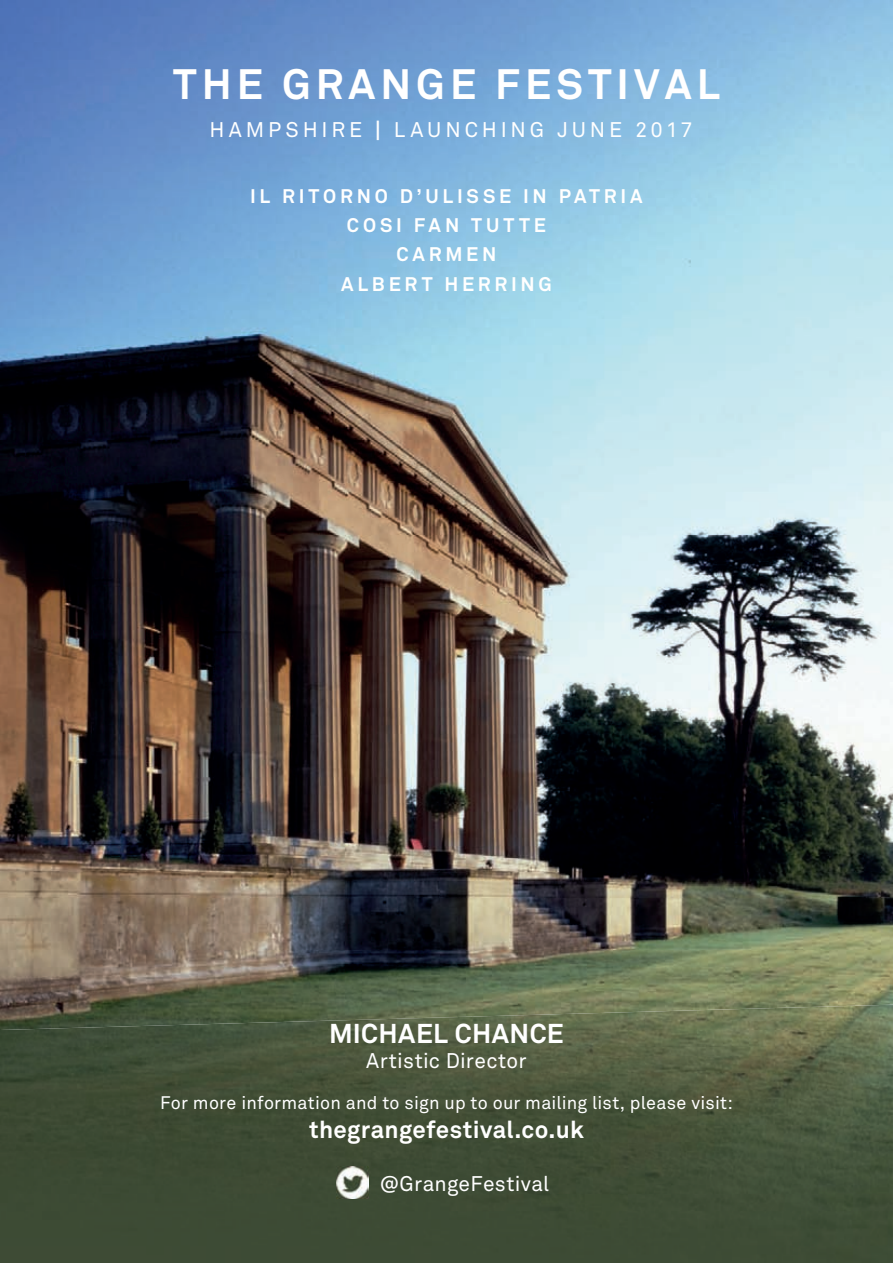
<style>
.page{position:relative;width:893px;height:1263px;background:#fff}
.page>*{position:absolute;margin:0;border:0;box-sizing:border-box;transform-origin:0 0}
.t1{font:700 42px "Akkurat";letter-spacing:.12em;color:#fff}
.t2{font:700 27px "Akkurat";letter-spacing:.01em;color:#fff}
.t3{font:700 24px "Akkurat";letter-spacing:.015em;color:#fff}
.t4{font:21px "Akkurat";letter-spacing:.025em;color:#fff}
.t5{font:21px "Akkurat";letter-spacing:.185em;color:#fff}
.t6{font:700 19.5px/29.4px "Akkurat";letter-spacing:.195em;color:#fff;text-align:center}
.t7{font:18px "Akkurat";letter-spacing:.015em;color:#fff}
.s1{font-weight:700}
</style>
<div class="page">
<img style="left:0;top:0;width:893px;height:1016px">
<img style="left:0;top:1016px;width:473px;height:247px">
<img style="left:473px;top:1005px;width:420px;height:258px">
<img style="left:336px;top:1166px;width:33px;height:33px">
<h1 class="t1" style="left:173px;top:57px;width:548px">THE GRANGE FESTIVAL</h1>
<p class="t5" style="left:210px;top:117px;width:484px">HAMPSHIRE <span class="s1">|</span> LAUNCHING JUNE 2017</p>
<p class="t6" style="left:250px;top:181px;width:394px">IL RITORNO D’ULISSE IN PATRIA<br>COSI FAN TUTTE<br>CARMEN<br>ALBERT HERRING</p>
<h2 class="t2" style="left:329px;top:1016px;width:236px">MICHAEL CHANCE</h2>
<p class="t4" style="left:366px;top:1048px;width:162px">Artistic Director</p>
<p class="t7" style="left:160px;top:1092px;width:574px">For more information and to sign up to our mailing list, please visit:</p>
<h3 class="t3" style="left:309px;top:1114px;width:276px">thegrangefestival.co.uk</h3>
<p class="t4" style="left:380px;top:1171px;width:171px">@GrangeFestival</p>
</div>
